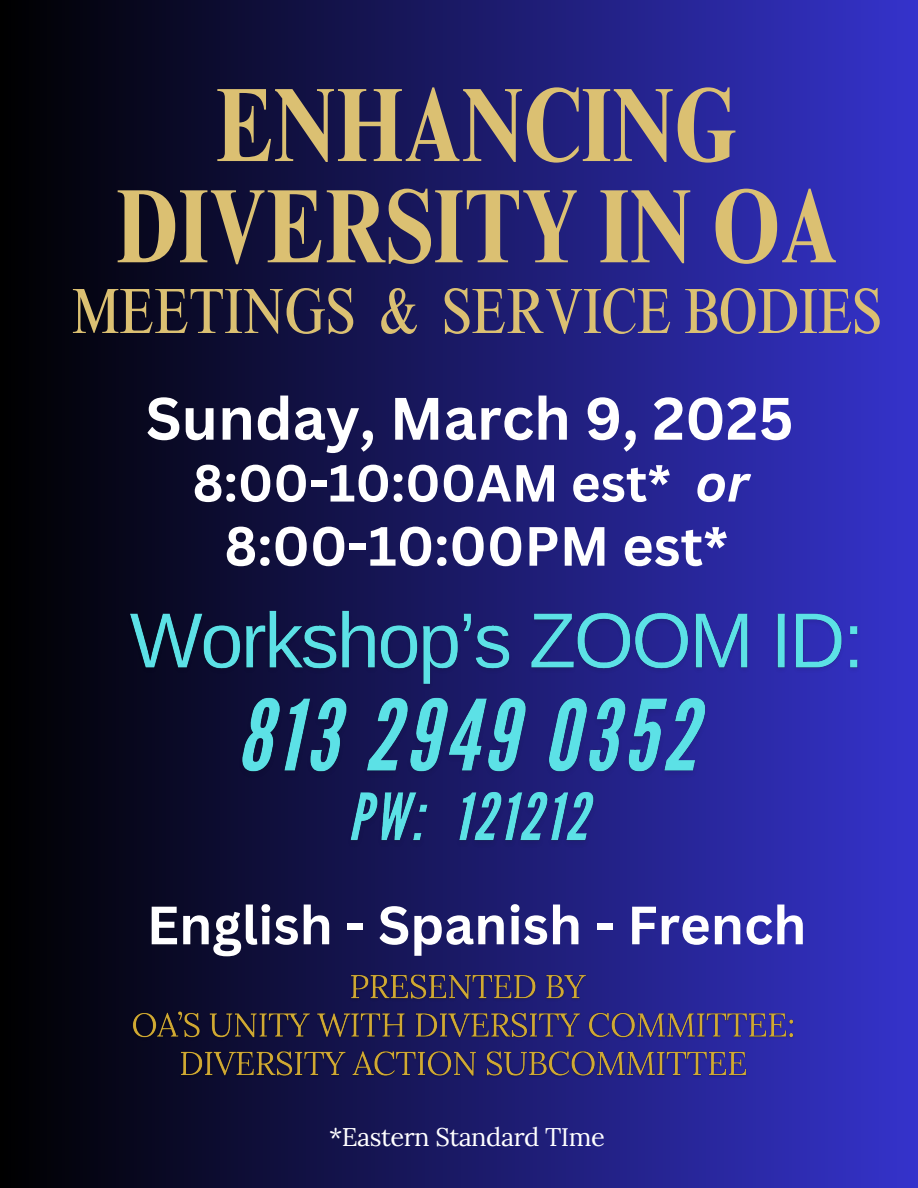
<style>
.page{position:relative;width:918px;height:1188px;background:#fff}
.page>*{position:absolute;margin:0;border:0;box-sizing:border-box;transform-origin:0 0}
.t1{font:700 condensed 105.6px/101.2px "Times NRMT Pro";color:#dbc072;text-align:center}
.t2{font:condensed 64.5px "Times NRMT Pro";color:#dbc072}
.t3{font:700 58.5px "Canva Sans";color:#fff}
.t4{font:700 54px "Canva Sans";color:#fff}
.t5{font:700 52.65px "Canva Sans";color:#fff}
.t6{font:700 51px "Canva Sans";color:#fff}
.t7{font:25.5px "Lora";letter-spacing:-.02em;color:#fff}
.s1{font-style:italic}
</style>
<div class="page">
<div style="left:0;top:0;width:918px;height:1188px;background:linear-gradient(to right,#000,#3533cc)"></div>
<img style="left:127px;top:965px;width:677px;height:120px">
<img style="left:233px;top:694px;width:481px;height:165px">
<img style="left:123px;top:597px;width:743px;height:97px">
<h1 class="t1" style="left:116px;top:88px;width:723px">ENHANCING<br>DIVERSITY IN OA</h1>
<h4 class="t2" style="left:72px;top:287px;width:812px">MEETINGS &amp; SERVICE BODIES</h4>
<h5 class="t3" style="left:146px;top:377px;width:649px">Sunday, March 9, 2025</h5>
<h5 class="t6" style="left:193px;top:447px;width:558px">8:00-10:00AM est* <span class="s1">or</span></h5>
<h5 class="t4" style="left:224px;top:508px;width:505px">8:00-10:00PM est*</h5>
<h6 class="t5" style="left:147px;top:888px;width:661px">English - Spanish - French</h6>
<p class="t7" style="left:329px;top:1120px;width:278px">*Eastern Standard TIme</p>
</div>
